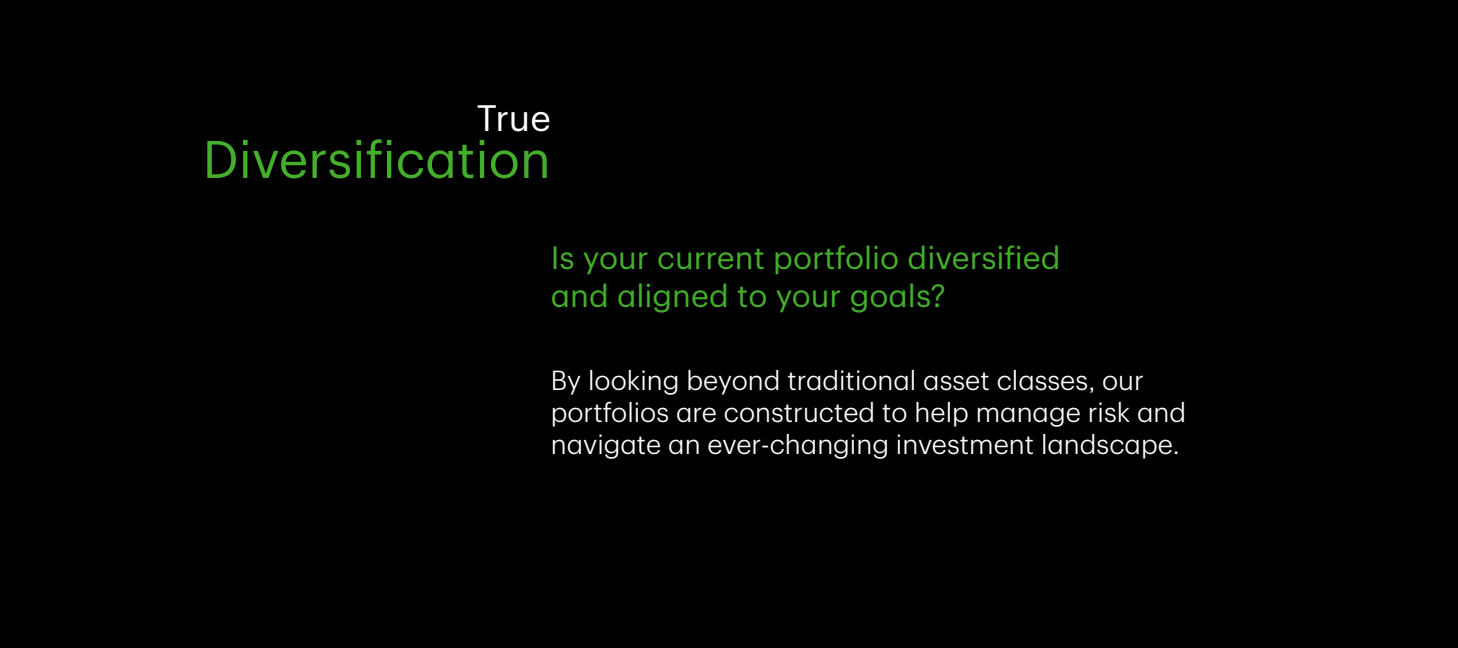
<style>
.page{position:relative;width:1458px;height:648px;background:#000}
.page>*{position:absolute;margin:0;border:0;box-sizing:border-box;transform-origin:0 0}
.t1{font:51.75px "TD Graphik";color:#43af2a}
.t2{font:36px "TD Graphik";color:#fefefe}
.t3{font:31.5px/37.8px "TD Graphik";color:#43af2a}
.t4{font:300 27px/32.4px "TD Graphik";color:#fefefe}
</style>
<div class="page">
<h2 class="t2" style="left:477px;top:91px;width:76px">True</h2>
<h2 class="t1" style="left:203px;top:120px;width:350px">Diversification</h2>
<h3 class="t3" style="left:551px;top:236px;width:511px">Is your current portfolio diversified and aligned to your goals?</h3>
<p class="t4" style="left:551px;top:361px;width:637px">By looking beyond traditional asset classes, our portfolios are constructed to help manage risk and navigate an ever-changing investment landscape.</p>
</div>
